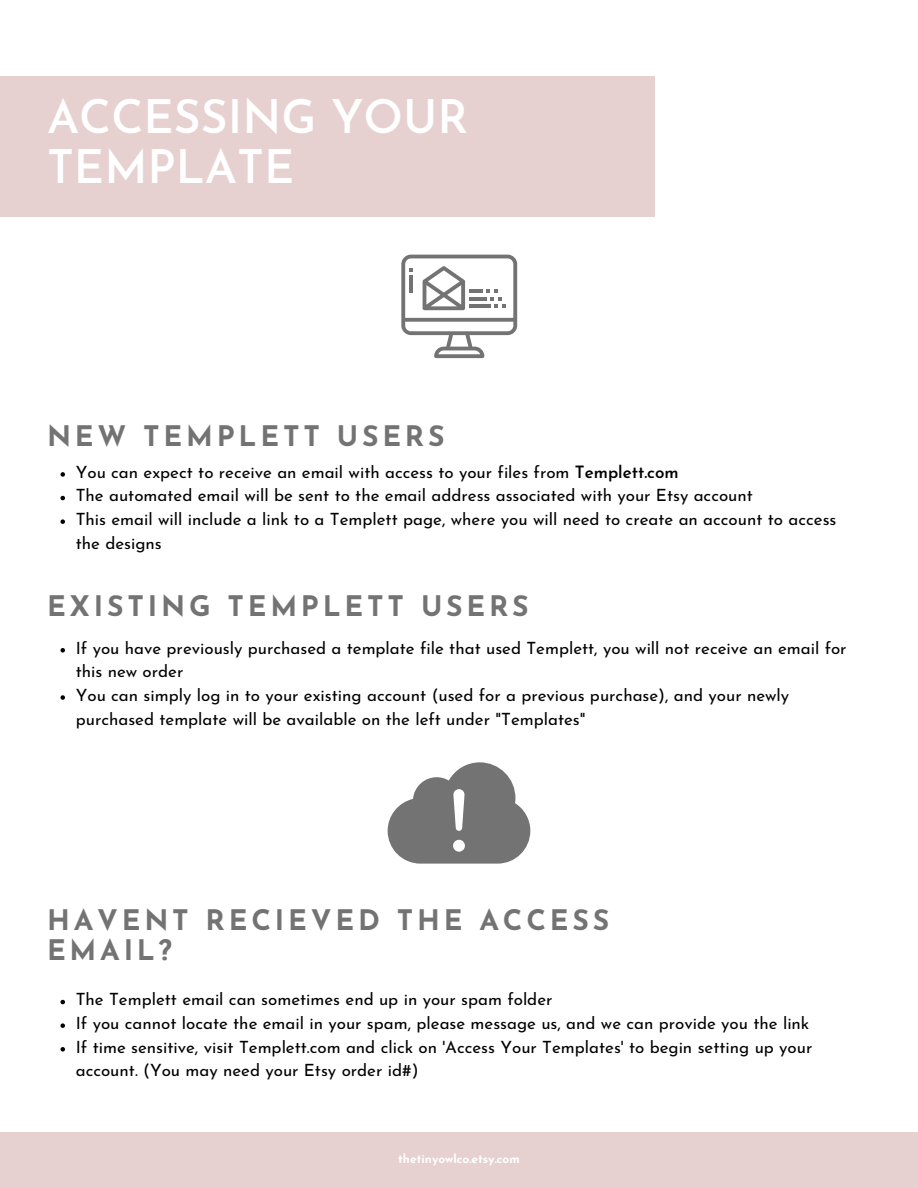
<style>
.page{position:relative;width:918px;height:1188px;background:#fff}
.page>*{position:absolute;margin:0;border:0;box-sizing:border-box;transform-origin:0 0}
.t1{font:600 46.2px/49.2px "Josefin Sans";color:#fff}
.t2{font:700 28.35px/30px "Josefin Sans";letter-spacing:.135em;color:#737373}
.t3{font:16.95px/23.7px "Josefin Sans";color:#000}
.t4{font:700 12px "Josefin Sans";color:#fff}
.s1{font-weight:600}
</style>
<div class="page">
<div style="left:0;top:76px;width:655px;height:141px;background:#e7d0d0"></div>
<svg style="left:401px;top:255px;width:116px;height:103px"></svg>
<svg style="left:61px;top:472px;width:4px;height:5px"></svg>
<svg style="left:61px;top:496px;width:4px;height:4px"></svg>
<svg style="left:61px;top:519px;width:4px;height:5px"></svg>
<svg style="left:61px;top:648px;width:4px;height:5px"></svg>
<svg style="left:61px;top:695px;width:4px;height:5px"></svg>
<div style="left:0;top:1132px;width:918px;height:56px;background:#e7d0d0"></div>
<svg style="left:61px;top:1000px;width:4px;height:4px"></svg>
<svg style="left:61px;top:1023px;width:4px;height:5px"></svg>
<svg style="left:61px;top:1047px;width:4px;height:5px"></svg>
<svg style="left:388px;top:762px;width:142px;height:102px"></svg>
<p class="t1" style="left:47px;top:97px;width:423px">ACCESSING YOUR<br>TEMPLATE</p>
<p class="t2" style="left:47px;top:424px;width:399px">NEW TEMPLETT USERS</p>
<p class="t3" style="left:76px;top:462px;width:604px">You can expect to receive an email with access to your files from <span class="s1">Templett.com</span></p>
<p class="t3" style="left:76px;top:485px;width:679px">The automated email will be sent to the email address associated with your Etsy account</p>
<p class="t3" style="left:76px;top:509px;width:762px">This email will include a link to a Templett page, where you will need to create an account to access the designs</p>
<p class="t2" style="left:47px;top:594px;width:483px">EXISTING TEMPLETT USERS</p>
<p class="t3" style="left:76px;top:638px;width:772px">If you have previously purchased a template file that used Templett, you will not receive an email for this new order</p>
<p class="t3" style="left:76px;top:685px;width:715px">You can simply log in to your existing account (used for a previous purchase), and your newly purchased template will be available on the left under "Templates"</p>
<p class="t2" style="left:47px;top:908px;width:564px">HAVENT RECIEVED THE ACCESS<br>EMAIL?</p>
<p class="t3" style="left:76px;top:989px;width:478px">The Templett email can sometimes end up in your spam folder</p>
<p class="t3" style="left:76px;top:1013px;width:735px">If you cannot locate the email in your spam, please message us, and we can provide you the link</p>
<p class="t3" style="left:76px;top:1037px;width:738px">If time sensitive, visit Templett.com and click on 'Access Your Templates' to begin setting up your account. (You may need your Etsy order id#)</p>
<p class="t4" style="left:398px;top:1154px;width:123px">thetinyowlco.etsy.com</p>
</div>
